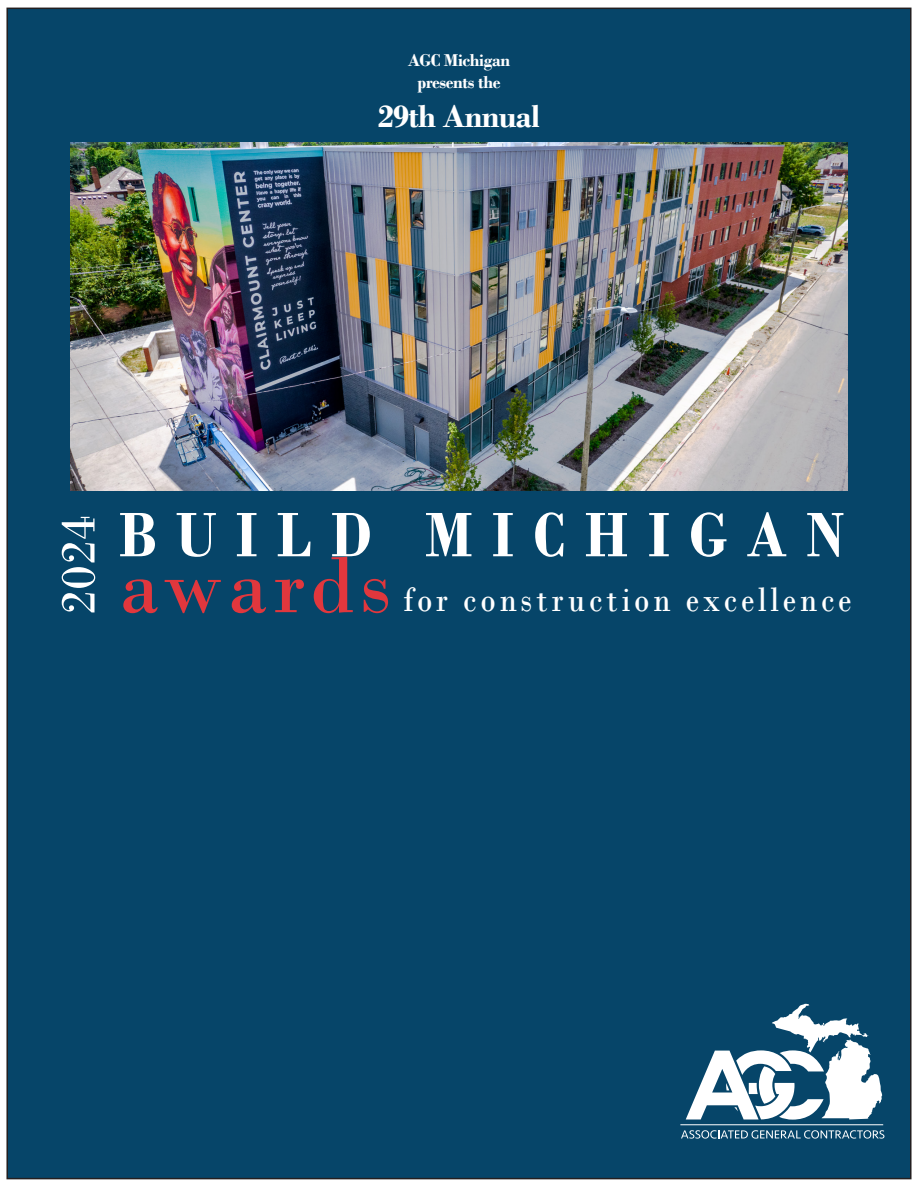
<style>
.page{position:relative;width:918px;height:1188px;background:#fff}
.page>*{position:absolute;margin:0;border:0;box-sizing:border-box;transform-origin:0 0}
.t1{font:84px "Bodoni";letter-spacing:.06em;color:#e1373d}
.t2{font:700 66.15px "Bodoni";letter-spacing:.33em;color:#fff;scale:.88 1}
.t3{font:51px "Bodoni";color:#fff}
.t4{font:35.55px "Bodoni";letter-spacing:.12em;color:#fff;scale:.88 1}
.t5{font:700 33px "Bodoni";letter-spacing:-.025em;color:#fff}
.t6{font:700 18px/21.6px "Bodoni";letter-spacing:-.025em;color:#fff;text-align:center}
</style>
<div class="page">
<div style="left:7px;top:8px;width:904px;height:1171px;background:#064569"></div>
<svg style="left:681px;top:1130px;width:203px;height:9px"></svg>
<hr style="left:680px;top:1125px;width:203px;height:1px;background:#fff">
<svg style="left:686px;top:1004px;width:196px;height:116px"></svg>
<img style="left:71px;top:143px;width:776px;height:347px">
<p class="t6" style="left:408px;top:49px;width:104px">AGC Michigan presents the</p>
<p class="t5" style="left:378px;top:97px;width:164px">29th Annual</p>
<p class="t3" style="left:48px;top:615px;width:101px;rotate:-90deg">2024</p>
<p class="t2" style="left:119px;top:496px;width:826px">BUILD MICHIGAN</p>
<p class="t1" style="left:119px;top:535px;width:274px">awards</p>
<p class="t4" style="left:404px;top:579px;width:511px">for construction excellence</p>
</div>
